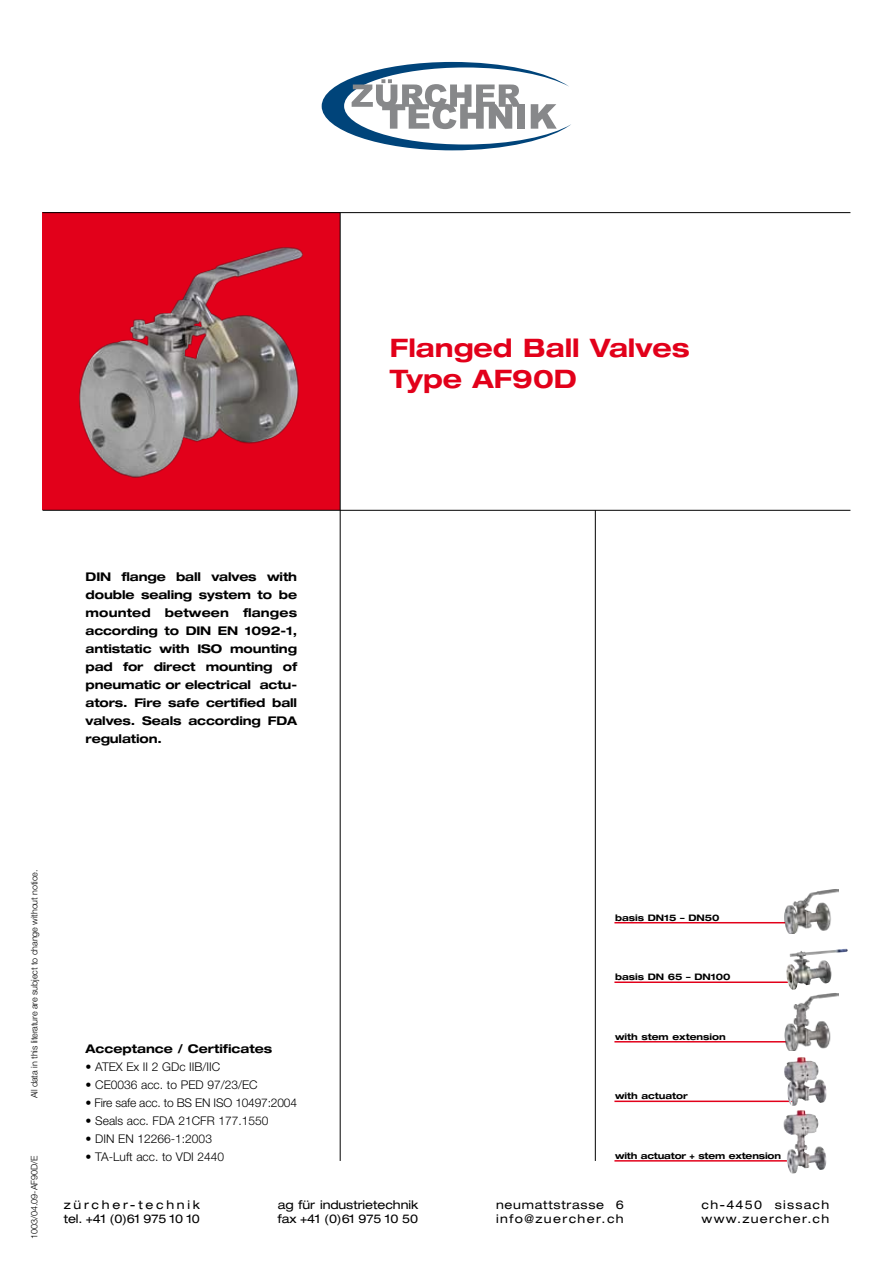
<style>
.page{position:relative;width:893px;height:1263px;background:#fff}
.page>*{position:absolute;margin:0;border:0;box-sizing:border-box;transform-origin:0 0}
.t1{font:700 expanded 25.5px/31.5px "Helvetica Neue";color:#e2001a}
.t2{font:700 expanded 12px/18px "Helvetica Neue";letter-spacing:-.01em;color:#000;text-align:justify}
.t3{font:300 12px "Helvetica Neue";color:#000}
.t4{font:expanded 12px/14.4px "Helvetica Neue";letter-spacing:-.005em;color:#000}
.t5{font:expanded 12px/14.4px "Helvetica Neue";letter-spacing:.225em;color:#000}
.t6{font:expanded 12px/14.4px "Helvetica Neue";letter-spacing:.06em;color:#000}
.t7{font:expanded 12px/14.4px "Helvetica Neue";letter-spacing:.1em;color:#000}
.t8{font:700 expanded 9px "Helvetica Neue";color:#000}
.t9{font:300 9px "Helvetica Neue";letter-spacing:-.015em;color:#000}
</style>
<div class="page">
<div style="left:43px;top:213px;width:297px;height:297px;background:#e2001a"></div>
<img style="left:79px;top:247px;width:224px;height:231px">
<hr style="left:43px;top:510px;width:807px;height:1px;background:#000">
<hr style="left:595px;top:510px;width:1px;height:651px;background:#000">
<hr style="left:340px;top:213px;width:1px;height:948px;background:#000">
<hr style="left:43px;top:212px;width:807px;height:1px;background:#000">
<hr style="left:614px;top:922px;width:179px;height:1px;background:#e2001a">
<hr style="left:614px;top:981px;width:174px;height:2px;background:#e2001a">
<hr style="left:614px;top:1041px;width:179px;height:1px;background:#e2001a">
<hr style="left:614px;top:1100px;width:182px;height:2px;background:#e2001a">
<hr style="left:614px;top:1160px;width:180px;height:1px;background:#e2001a">
<img style="left:783px;top:1110px;width:17px;height:21px">
<img style="left:785px;top:889px;width:53px;height:44px">
<img style="left:804px;top:949px;width:42px;height:3px">
<img style="left:784px;top:1057px;width:17px;height:22px">
<svg style="left:322px;top:62px;width:249px;height:88px"></svg>
<img style="left:785px;top:993px;width:53px;height:57px">
<h1 class="t1" style="left:390px;top:331px;width:301px">Flanged Ball Valves<br>Type AF90D</h1>
<p class="t2" style="left:86px;top:567px;width:213px">DIN flange ball valves with double sealing system to be mounted between flanges according to DIN EN 1092-1, antistatic with ISO mounting pad for direct mounting of pneumatic or electrical actu&shy;ators. Fire safe certified ball valves. Seals according FDA regulation.</p>
<p class="t9" style="left:29px;top:1098px;width:230px;rotate:-90deg">All data in this literature are subject to change without notice.</p>
<p class="t9" style="left:29px;top:1239px;width:85px;rotate:-90deg">1003/04.09-AF90D/E</p>
<p class="t8" style="left:615px;top:912px;width:106px">basis DN15 – DN50</p>
<p class="t8" style="left:615px;top:971px;width:117px">basis DN 65 – DN100</p>
<p class="t8" style="left:615px;top:1031px;width:112px">with stem extension</p>
<p class="t2" style="left:86px;top:1039px;width:188px">Acceptance / Certificates</p>
<p class="t3" style="left:86px;top:1059px;width:136px">• ATEX Ex II 2 GDc IIB/IIC</p>
<p class="t3" style="left:86px;top:1077px;width:173px">• CE0036 acc. to PED 97/23/EC</p>
<p class="t3" style="left:86px;top:1095px;width:213px">• Fire safe acc. to BS EN ISO 10497:2004</p>
<p class="t3" style="left:86px;top:1113px;width:184px">• Seals acc. FDA 21CFR 177.1550</p>
<p class="t3" style="left:86px;top:1131px;width:128px">• DIN EN 12266-1:2003</p>
<p class="t3" style="left:86px;top:1149px;width:140px">• TA-Luft acc. to VDI 2440</p>
<p class="t8" style="left:615px;top:1150px;width:168px">with actuator + stem extension</p>
<p class="t8" style="left:615px;top:1090px;width:74px">with actuator</p>
<p class="t5" style="left:64px;top:1197px;width:138px">zürcher-technik tel. +41 (0)61 975 10 10</p>
<p class="t4" style="left:278px;top:1197px;width:142px">ag für industrietechnik fax +41 (0)61 975 10 50</p>
<p class="t7" style="left:702px;top:1197px;width:129px">ch-4450 sissach www.zuercher.ch</p>
<p class="t6" style="left:496px;top:1197px;width:129px">neumattstrasse 6 info@zuercher.ch</p>
</div>
